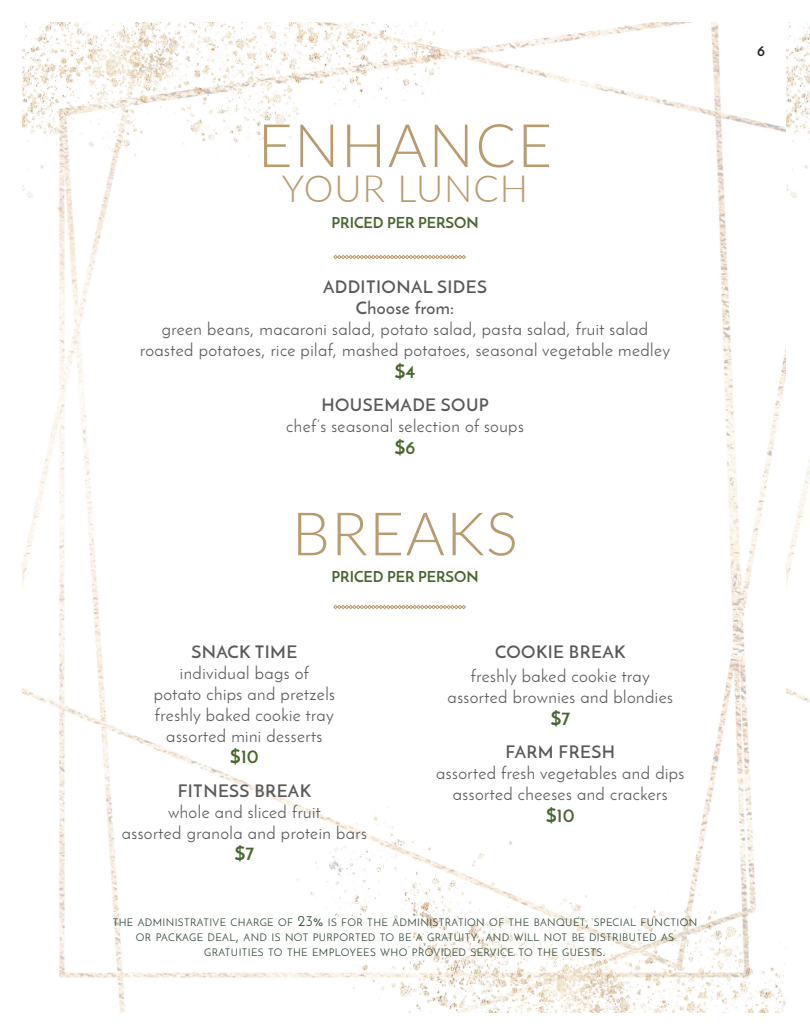
<style>
.page{position:relative;width:810px;height:1035px;background:#fff}
.page>*{position:absolute;margin:0;border:0;box-sizing:border-box;transform-origin:0 0}
.t1{font:300 60px "Lato";letter-spacing:.025em;color:#b99b70}
.t2{font:300 37.5px "Lato";letter-spacing:.025em;color:#b99b70}
.t3{font:700 18.75px "Josefin Sans";color:#48652f}
.t4{font:17.5px/21px "Josefin Sans";letter-spacing:.025em;color:#58595b;text-align:center}
.t5{font:600 17.5px "Josefin Sans";letter-spacing:.025em;color:#58595b}
.t6{font:700 15px "Josefin Sans";color:#48652f}
.t7{font:700 15px "Josefin Sans";color:#231f20}
.t8{font:10.5px "Josefin Sans";letter-spacing:.035em;color:#2f4735}
.s1{font-size:15px}
</style>
<div class="page">
<img style="left:22px;top:22px;width:764px;height:990px">
<img style="left:786px;top:22px;width:24px;height:681px">
<svg style="left:333px;top:255px;width:133px;height:4px"></svg>
<svg style="left:333px;top:605px;width:133px;height:4px"></svg>
<p class="t1" style="left:258px;top:104px;width:296px">ENHANCE</p>
<p class="t2" style="left:282px;top:162px;width:248px">YOUR LUNCH</p>
<p class="t6" style="left:331px;top:214px;width:149px">PRICED PER PERSON</p>
<p class="t5" style="left:323px;top:276px;width:165px">ADDITIONAL SIDES</p>
<p class="t5" style="left:356px;top:297px;width:100px">Choose from:</p>
<p class="t4" style="left:162px;top:319px;width:488px">green beans, macaroni salad, potato salad, pasta salad, fruit salad</p>
<p class="t4" style="left:140px;top:340px;width:532px">roasted potatoes, rice pilaf, mashed potatoes, seasonal vegetable medley</p>
<p class="t3" style="left:395px;top:359px;width:22px">$4</p>
<p class="t5" style="left:321px;top:394px;width:169px">HOUSEMADE SOUP</p>
<p class="t4" style="left:286px;top:416px;width:239px">chef’s seasonal selection of soups</p>
<p class="t3" style="left:394px;top:435px;width:23px">$6</p>
<p class="t1" style="left:292px;top:492px;width:228px">BREAKS</p>
<p class="t6" style="left:331px;top:567px;width:149px">PRICED PER PERSON</p>
<p class="t5" style="left:191px;top:641px;width:107px">SNACK TIME</p>
<p class="t4" style="left:180px;top:662px;width:131px">individual bags of</p>
<p class="t4" style="left:154px;top:683px;width:183px">potato chips and pretzels</p>
<p class="t4" style="left:155px;top:704px;width:181px">freshly baked cookie tray</p>
<p class="t4" style="left:166px;top:725px;width:158px">assorted mini desserts</p>
<p class="t3" style="left:230px;top:745px;width:30px">$10</p>
<p class="t5" style="left:178px;top:780px;width:135px">FITNESS BREAK</p>
<p class="t4" style="left:168px;top:801px;width:154px">whole and sliced fruit</p>
<p class="t4" style="left:122px;top:822px;width:247px">assorted granola and protein bars</p>
<p class="t3" style="left:234px;top:842px;width:21px">$7</p>
<p class="t5" style="left:495px;top:641px;width:132px">COOKIE BREAK</p>
<p class="t4" style="left:471px;top:666px;width:181px">freshly baked cookie tray</p>
<p class="t4" style="left:448px;top:687px;width:227px">assorted brownies and blondies</p>
<p class="t3" style="left:550px;top:706px;width:21px">$7</p>
<p class="t5" style="left:506px;top:741px;width:111px">FARM FRESH</p>
<p class="t4" style="left:436px;top:763px;width:250px">assorted fresh vegetables and dips assorted cheeses and crackers</p>
<p class="t3" style="left:546px;top:803px;width:30px">$10</p>
<p class="t8" style="left:113px;top:916px;width:586px">THE ADMINISTRATIVE CHARGE OF <span class="s1">23%</span> IS FOR THE ADMINISTRATION OF THE BANQUET<span class="s1">,</span> SPECIAL FUNCTION</p>
<p class="t8" style="left:136px;top:931px;width:540px">OR PACKAGE DEAL<span class="s1">,</span> AND IS NOT PURPORTED TO BE A GRATUITY<span class="s1">,</span> AND WILL NOT BE DISTRIBUTED AS</p>
<p class="t8" style="left:204px;top:946px;width:403px">GRATUITIES TO THE EMPLOYEES WHO PROVIDED SERVICE TO THE GUESTS<span class="s1">.</span></p>
<p class="t7" style="left:757px;top:42px;width:9px">6</p>
</div>
